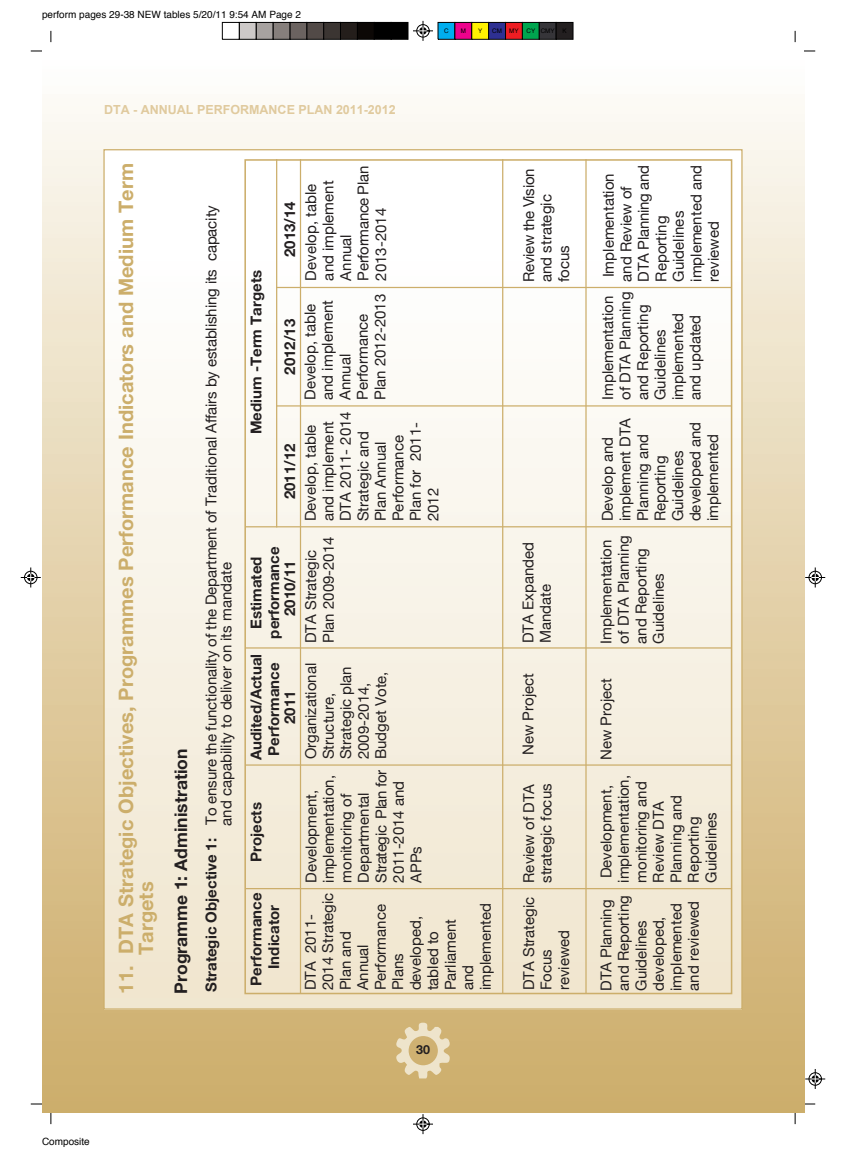
<style>
.page{position:relative;width:846px;height:1155px;background:#fff}
.page>*{position:absolute;margin:0;border:0;box-sizing:border-box;transform-origin:0 0}
.t1{font:700 20px/20px "Helvetica Neue";letter-spacing:.005em;color:#ccae6b}
.t2{font:700 17.5px "Helvetica Neue";color:#231f20}
.t3{font:15px/17.5px "Helvetica Neue";color:#231f20}
.t4{font:700 15px "Helvetica Neue";color:#231f20}
.t5{font:700 12.5px "Arial";color:#e0ca9e}
.t6{font:700 12.5px "Helvetica Neue";color:#231f20}
.t7{font:10px "Helvetica";color:#000}
.t8{font:6.25px "Helvetica";color:#000}
.s1{font-weight:700}
</style>
<div class="page">
<svg style="left:413px;top:21px;width:20px;height:20px"></svg>
<svg style="left:413px;top:1114px;width:20px;height:19px"></svg>
<svg style="left:21px;top:567px;width:20px;height:20px"></svg>
<svg style="left:805px;top:567px;width:20px;height:20px"></svg>
<svg style="left:805px;top:1069px;width:20px;height:19px"></svg>
<div style="left:391px;top:22px;width:17px;height:17px;background:#000"></div>
<div style="left:374px;top:22px;width:17px;height:17px;background:#000"></div>
<div style="left:357px;top:22px;width:17px;height:17px;background:#0c0806"></div>
<div style="left:357px;top:22px;width:17px;height:17px;border:1px solid #000"></div>
<div style="left:340px;top:22px;width:17px;height:17px;background:#241e1b"></div>
<div style="left:340px;top:22px;width:17px;height:17px;border:1px solid #000"></div>
<div style="left:324px;top:22px;width:16px;height:17px;background:#3b3532"></div>
<div style="left:323px;top:22px;width:18px;height:17px;border:1px solid #000"></div>
<div style="left:307px;top:22px;width:17px;height:17px;background:#524a47"></div>
<div style="left:307px;top:22px;width:17px;height:17px;border:1px solid #000"></div>
<div style="left:290px;top:22px;width:17px;height:17px;background:#6b6360"></div>
<div style="left:290px;top:22px;width:17px;height:17px;border:1px solid #000"></div>
<div style="left:273px;top:22px;width:17px;height:17px;background:#867f7c"></div>
<div style="left:273px;top:22px;width:17px;height:17px;border:1px solid #000"></div>
<div style="left:256px;top:22px;width:17px;height:17px;background:#a7a2a0"></div>
<div style="left:256px;top:22px;width:17px;height:17px;border:1px solid #000"></div>
<div style="left:239px;top:22px;width:17px;height:17px;background:#cdc9c8"></div>
<div style="left:239px;top:22px;width:17px;height:17px;border:1px solid #000"></div>
<div style="left:222px;top:22px;width:17px;height:17px;border:1px solid #000"></div>
<div style="left:438px;top:22px;width:17px;height:17px;background:#00aeef"></div>
<div style="left:438px;top:22px;width:17px;height:17px;border:1px solid #000"></div>
<div style="left:455px;top:22px;width:17px;height:17px;background:#ed028c"></div>
<div style="left:455px;top:22px;width:17px;height:17px;border:1px solid #000"></div>
<div style="left:472px;top:22px;width:17px;height:17px;background:#fff101"></div>
<div style="left:472px;top:22px;width:17px;height:17px;border:1px solid #000"></div>
<div style="left:489px;top:22px;width:16px;height:17px;background:#2e3092"></div>
<div style="left:488px;top:22px;width:18px;height:17px;border:1px solid #000"></div>
<div style="left:505px;top:22px;width:17px;height:17px;background:#ee1d23"></div>
<div style="left:505px;top:22px;width:17px;height:17px;border:1px solid #000"></div>
<div style="left:522px;top:22px;width:17px;height:17px;background:#00a54f"></div>
<div style="left:522px;top:22px;width:17px;height:17px;border:1px solid #000"></div>
<div style="left:539px;top:22px;width:17px;height:17px;background:#363539"></div>
<div style="left:539px;top:22px;width:17px;height:17px;border:1px solid #000"></div>
<div style="left:556px;top:22px;width:17px;height:17px;background:#231f20"></div>
<div style="left:556px;top:22px;width:17px;height:17px;border:1px solid #000"></div>
<div style="left:42px;top:93px;width:762px;height:1019px;background:linear-gradient(to bottom,#fbf8ef,#ccab66)"></div>
<svg style="left:396px;top:1022px;width:54px;height:56px;background:#dcc798"></svg>
<div style="left:104px;top:254px;width:638px;height:754px;background:linear-gradient(to bottom,#fefefd,#f0e5cd)"></div>
<div style="left:104px;top:202px;width:638px;height:53px;background:#fff"></div>
<div style="left:104px;top:150px;width:638px;height:52px;background:#fff"></div>
<hr style="left:245px;top:887px;width:486px;height:2px;background:#ccae6b">
<hr style="left:245px;top:764px;width:486px;height:1px;background:#ccae6b">
<hr style="left:245px;top:647px;width:486px;height:1px;background:#ccae6b">
<hr style="left:245px;top:526px;width:486px;height:1px;background:#ccae6b">
<hr style="left:276px;top:405px;width:455px;height:1px;background:#ccae6b">
<hr style="left:276px;top:287px;width:455px;height:1px;background:#ccae6b">
<hr style="left:300px;top:160px;width:1px;height:833px;background:#ccae6b">
<hr style="left:502px;top:160px;width:1px;height:833px;background:#ccae6b">
<hr style="left:585px;top:160px;width:2px;height:833px;background:#ccae6b">
<hr style="left:276px;top:160px;width:1px;height:367px;background:#ccae6b">
<p class="t7" style="left:42px;top:6px;width:261px">perform pages 29-38 NEW tables 5/20/11 9:54 AM Page 2</p>
<p class="t5" style="left:104px;top:103px;width:293px">DTA - ANNUAL PERFORMANCE PLAN 2011-2012</p>
<p class="t8" style="left:444px;top:26px;width:6px">C</p>
<p class="t8" style="left:461px;top:26px;width:7px">M</p>
<p class="t8" style="left:478px;top:26px;width:6px">Y</p>
<p class="t8" style="left:492px;top:26px;width:28px">CM MY</p>
<p class="t8" style="left:526px;top:26px;width:30px">CY CMY</p>
<p class="t8" style="left:562px;top:26px;width:6px">K</p>
<p class="t1" style="left:116px;top:954px;width:793px;text-indent:-39px;rotate:-90deg">11. DTA Strategic Objectives, Programmes Performance Indicators and Medium Term<br>Targets</p>
<p class="t2" style="left:170px;top:993px;width:246px;rotate:-90deg">Programme 1: Administration</p>
<p class="t3" style="left:203px;top:825px;width:622px;line-height:15px;text-indent:-166px;rotate:-90deg"><span class="s1">Strategic Objective 1:</span> To ensure the functionality of the Department of Traditional Affairs by establishing its capacity and capability to deliver on its mandate</p>
<p class="t4" style="left:247px;top:434px;width:166px;rotate:-90deg">Medium -Term Targets</p>
<p class="t4" style="left:281px;top:257px;width:57px;rotate:-90deg">2013/14</p>
<p class="t4" style="left:281px;top:374px;width:57px;rotate:-90deg">2012/13</p>
<p class="t4" style="left:281px;top:499px;width:57px;rotate:-90deg">2011/12</p>
<p class="t4" style="left:265px;top:638px;width:93px;rotate:-90deg">performance</p>
<p class="t4" style="left:247px;top:628px;width:74px;rotate:-90deg">Estimated</p>
<p class="t4" style="left:281px;top:616px;width:57px;rotate:-90deg">2010/11</p>
<p class="t4" style="left:247px;top:760px;width:108px;rotate:-90deg">Audited/Actual</p>
<p class="t4" style="left:265px;top:755px;width:94px;rotate:-90deg">Performance</p>
<p class="t4" style="left:281px;top:723px;width:35px;rotate:-90deg">2011</p>
<p class="t4" style="left:247px;top:862px;width:61px;rotate:-90deg">Projects</p>
<p class="t4" style="left:247px;top:985px;width:94px;rotate:-90deg">Performance</p>
<p class="t4" style="left:265px;top:968px;width:65px;rotate:-90deg">Indicator</p>
<p class="t3" style="left:302px;top:280px;width:116px;rotate:-90deg">Develop, table and implement<br>Annual<br>Performance Plan<br>2013-2014</p>
<p class="t3" style="left:301px;top:400px;width:108px;rotate:-90deg">Develop, table and implement<br>Annual<br>Performance<br>Plan 2012-2013</p>
<p class="t3" style="left:302px;top:521px;width:111px;rotate:-90deg">Develop, table and implement<br>DTA 2011- 2014<br>Strategic and<br>Plan Annual<br>Performance<br>Plan for 2011-<br>2012</p>
<p class="t3" style="left:302px;top:643px;width:108px;rotate:-90deg">DTA Strategic<br>Plan 2009-2014</p>
<p class="t3" style="left:302px;top:759px;width:98px;rotate:-90deg">Organizational<br>Structure,<br>Strategic plan<br>2009-2014,<br>Budget Vote,</p>
<p class="t3" style="left:302px;top:882px;width:114px;rotate:-90deg">Development, implementation, monitoring of<br>Departmental<br>Strategic Plan for<br>2011-2014 and<br>APPs</p>
<p class="t3" style="left:301px;top:990px;width:99px;rotate:-90deg">DTA 2011-<br>2014 Strategic<br>Plan and<br>Annual<br>Performance<br>Plans developed, tabled to<br>Parliament and implemented</p>
<p class="t6" style="left:416px;top:1041px;width:15px">30</p>
<p class="t3" style="left:520px;top:282px;width:115px;rotate:-90deg">Review the Vision and strategic focus</p>
<p class="t3" style="left:519px;top:643px;width:103px;rotate:-90deg">DTA Expanded<br>Mandate</p>
<p class="t3" style="left:519px;top:755px;width:83px;rotate:-90deg">New Project</p>
<p class="t3" style="left:520px;top:882px;width:101px;rotate:-90deg">Review of DTA strategic focus</p>
<p class="t3" style="left:599px;top:281px;width:118px;rotate:-90deg">Implementation and Review of<br>DTA Planning and<br>Reporting<br>Guidelines implemented and reviewed</p>
<p class="t3" style="left:599px;top:400px;width:110px;rotate:-90deg">Implementation of DTA Planning and Reporting<br>Guidelines implemented and updated</p>
<p class="t3" style="left:599px;top:521px;width:105px;rotate:-90deg">Develop and implement DTA<br>Planning and<br>Reporting<br>Guidelines developed and implemented</p>
<p class="t3" style="left:597px;top:643px;width:110px;rotate:-90deg">Implementation of DTA Planning and Reporting<br>Guidelines</p>
<p class="t3" style="left:597px;top:760px;width:83px;rotate:-90deg">New Project</p>
<p class="t3" style="left:597px;top:882px;width:109px;rotate:-90deg">Development, implementation, monitoring and<br>Review DTA<br>Planning and<br>Reporting<br>Guidelines</p>
<p class="t3" style="left:520px;top:990px;width:95px;rotate:-90deg">DTA Strategic<br>Focus reviewed</p>
<p class="t3" style="left:597px;top:990px;width:97px;rotate:-90deg">DTA Planning and Reporting<br>Guidelines developed, implemented and reviewed</p>
<p class="t7" style="left:42px;top:1133px;width:49px">Composite</p>
</div>
